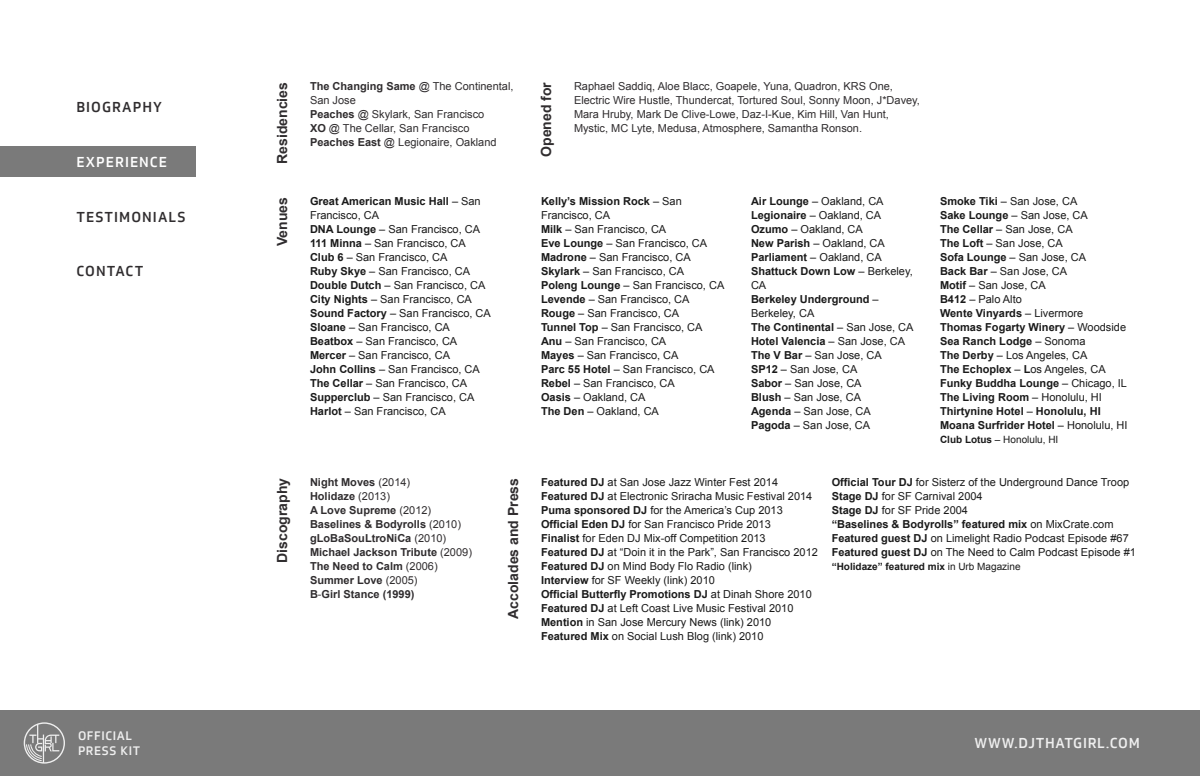
<style>
.page{position:relative;width:1200px;height:776px;background:#fff}
.page>*{position:absolute;margin:0;border:0;box-sizing:border-box;transform-origin:0 0}
.t1{font:700 14px "Arial";color:#302d2f}
.t2{font:500 14px "Soleto Trial";letter-spacing:.075em;color:#302d2f}
.t3{font:500 14px "Soleto Trial";letter-spacing:.05em;color:#efefef}
.t4{font:500 14px "Soleto Trial";letter-spacing:.075em;color:#fff}
.t5{font:500 12px/14.4px "Soleto Trial";letter-spacing:.05em;color:#efefef}
.t6{font:11px/14px "Arial";color:#1a1a1a}
.t7{font:700 11px/14px "Arial";color:#1a1a1a}
.t8{font:11px/14px "Arial";color:#302d2f}
.t9{font:700 11px/14px "Arial";color:#302d2f}
.t10{font:700 10px "Arial";color:#1a1a1a}
.t11{font:10px "Arial";color:#1a1a1a}
.s1{font-weight:700}
.s2{font-weight:400}
</style>
<div class="page">
<div style="left:0;top:710px;width:1200px;height:66px;background:#7a7a7a"></div>
<div style="left:0;top:146px;width:196px;height:31px;background:#7a7a7a"></div>
<p class="t2" style="left:76px;top:98px;width:87px">BIOGRAPHY</p>
<p class="t4" style="left:76px;top:153px;width:92px">EXPERIENCE</p>
<p class="t2" style="left:76px;top:208px;width:110px">TESTIMONIALS</p>
<p class="t2" style="left:76px;top:263px;width:68px">CONTACT</p>
<p class="t1" style="left:273px;top:164px;width:83px;rotate:-90deg">Residencies</p>
<p class="t1" style="left:537px;top:157px;width:76px;rotate:-90deg">Opened for</p>
<p class="t1" style="left:273px;top:246px;width:51px;rotate:-90deg">Venues</p>
<p class="t8" style="left:310px;top:80px;width:205px"><span class="s1">The Changing Same</span> @ The Continental,<br>San Jose<br><span class="s1">Peaches</span> @ Skylark, San Francisco<br><span class="s1">XO</span> @ The Cellar, San Francisco<br><span class="s1">Peaches East</span> @ Legionaire, Oakland</p>
<p class="t8" style="left:574px;top:80px;width:348px">Raphael Saddiq, Aloe Blacc, Goapele, Yuna, Quadron, KRS One, Electric Wire Hustle, Thundercat, Tortured Soul, Sonny Moon, J*Davey, Mara Hruby, Mark De Clive-Lowe, Daz-I-Kue, Kim Hill, Van Hunt, Mystic, MC Lyte, Medusa, Atmosphere, Samantha Ronson.</p>
<p class="t6" style="left:541px;top:194px;width:185px"><span class="s1">Kelly’s Mission Rock</span> – San<br>Francisco, CA<br><span class="s1">Milk</span> – San Francisco, CA<br><span class="s1">Eve Lounge</span> – San Francisco, CA<br><span class="s1">Madrone</span> – San Francisco, CA<br><span class="s1">Skylark</span> – San Francisco, CA<br><span class="s1">Poleng Lounge</span> – San Francisco, CA<br><span class="s1">Levende</span> – San Francisco, CA<br><span class="s1">Rouge</span> – San Francisco, CA<br><span class="s1">Tunnel Top</span> – San Francisco, CA<br><span class="s1">Anu</span> – San Francisco, CA<br><span class="s1">Mayes</span> – San Francisco, CA<br><span class="s1">Parc 55 Hotel</span> – San Francisco, CA<br><span class="s1">Rebel</span> – San Francisco, CA<br><span class="s1">Oasis</span> – Oakland, CA<br><span class="s1">The Den</span> – Oakland, CA</p>
<p class="t6" style="left:751px;top:194px;width:164px"><span class="s1">Air Lounge</span> – Oakland, CA<br><span class="s1">Legionaire</span> – Oakland, CA<br><span class="s1">Ozumo</span> – Oakland, CA<br><span class="s1">New Parish</span> – Oakland, CA<br><span class="s1">Parliament</span> – Oakland, CA<br><span class="s1">Shattuck Down Low</span> – Berkeley,<br>CA<br><span class="s1">Berkeley Underground</span> –<br>Berkeley, CA<br><span class="s1">The Continental</span> – San Jose, CA<br><span class="s1">Hotel Valencia</span> – San Jose, CA<br><span class="s1">The V Bar</span> – San Jose, CA<br><span class="s1">SP12</span> – San Jose, CA<br><span class="s1">Sabor</span> – San Jose, CA<br><span class="s1">Blush</span> – San Jose, CA<br><span class="s1">Agenda</span> – San Jose, CA<br><span class="s1">Pagoda</span> – San Jose, CA</p>
<p class="t7" style="left:940px;top:195px;width:189px">Smoke Tiki <span class="s2">– San Jose, CA<br></span>Sake Lounge <span class="s2">– San Jose, CA<br></span>The Cellar <span class="s2">– San Jose, CA<br></span>The Loft <span class="s2">– San Jose, CA<br></span>Sofa Lounge <span class="s2">– San Jose, CA<br></span>Back Bar <span class="s2">– San Jose, CA<br></span>Motif <span class="s2">– San Jose, CA<br></span>B412 <span class="s2">– Palo Alto<br></span>Wente Vinyards <span class="s2">– Livermore<br></span>Thomas Fogarty Winery <span class="s2">– Woodside<br></span>Sea Ranch Lodge <span class="s2">– Sonoma<br></span>The Derby <span class="s2">– Los Angeles, CA<br></span>The Echoplex <span class="s2">–</span> L<span class="s2">os Angeles, CA<br></span>Funky Buddha Lounge <span class="s2">– Chicago, IL<br></span>The Living Room <span class="s2">– Honolulu, HI<br></span>Thirtynine Hotel <span class="s2">–</span> Honolulu, HI<br>Moana Surfrider Hotel <span class="s2">– Honolulu, HI</span></p>
<p class="t11" style="left:940px;top:433px;width:120px"><span class="s1">Club Lotus</span> – Honolulu, HI</p>
<p class="t6" style="left:832px;top:475px;width:306px"><span class="s1">Official Tour DJ</span> for Sisterz of the Underground Dance Troop <span class="s1">Stage DJ</span> for SF Carnival 2004<br><span class="s1">Stage DJ</span> for SF Pride 2004<br><span class="s1">“Baselines &amp; Bodyrolls” featured mix</span> on MixCrate.com <span class="s1">Featured guest DJ</span> on Limelight Radio Podcast Episode #67<br><span class="s1">Featured guest DJ</span> on The Need to Calm Podcast Episode #1</p>
<p class="t10" style="left:832px;top:560px;width:190px">“Holidaze” featured mix <span class="s2">in Urb Magazine</span></p>
<p class="t6" style="left:310px;top:194px;width:182px"><span class="s1">Great American Music Hall</span> – San<br>Francisco, CA<br><span class="s1">DNA Lounge</span> – San Francisco, CA<br><span class="s1">111 Minna</span> – San Francisco, CA<br><span class="s1">Club 6</span> – San Francisco, CA<br><span class="s1">Ruby Skye</span> – San Francisco, CA<br><span class="s1">Double Dutch</span> – San Francisco, CA<br><span class="s1">City Nights</span> – San Francisco, CA<br><span class="s1">Sound Factory</span> – San Francisco, CA<br><span class="s1">Sloane</span> – San Francisco, CA<br><span class="s1">Beatbox</span> – San Francisco, CA<br><span class="s1">Mercer</span> – San Francisco, CA<br><span class="s1">John Collins</span> – San Francisco, CA<br><span class="s1">The Cellar</span> – San Francisco, CA<br><span class="s1">Supperclub</span> – San Francisco, CA<br><span class="s1">Harlot</span> – San Francisco, CA</p>
<p class="t9" style="left:310px;top:476px;width:164px">Night Moves <span class="s2">(2014)<br></span>Holidaze <span class="s2">(2013)<br></span>A Love Supreme <span class="s2">(2012)<br></span>Baselines &amp; Bodyrolls <span class="s2">(2010) </span>gLoBaSouLtroNiCa <span class="s2">(2010)<br></span>Michael Jackson Tribute <span class="s2">(2009)<br></span>The Need to Calm <span class="s2">(2006)<br></span>Summer Love <span class="s2">(2005)<br></span>B<span class="s2">-</span>Girl Stance (1999)</p>
<p class="t6" style="left:541px;top:475px;width:278px"><span class="s1">Featured DJ</span> at San Jose Jazz Winter Fest 2014<br><span class="s1">Featured DJ</span> at Electronic Sriracha Music Festival 2014<br><span class="s1">Puma sponsored DJ</span> for the America’s Cup 2013<br><span class="s1">Official Eden DJ</span> for San Francisco Pride 2013<br><span class="s1">Finalist</span> for Eden DJ Mix-off Competition 2013<br><span class="s1">Featured DJ</span> at “Doin it in the Park”, San Francisco 2012<br><span class="s1">Featured DJ</span> on Mind Body Flo Radio (link)<br><span class="s1">Interview</span> for SF Weekly (link) 2010<br><span class="s1">Official Butterfly Promotions DJ</span> at Dinah Shore 2010<br><span class="s1">Featured DJ</span> at Left Coast Live Music Festival 2010<br><span class="s1">Mention</span> in San Jose Mercury News (link) 2010<br><span class="s1">Featured Mix</span> on Social Lush Blog (link) 2010</p>
<p class="t1" style="left:273px;top:563px;width:86px;rotate:-90deg">Discography</p>
<p class="t1" style="left:504px;top:619px;width:142px;rotate:-90deg">Accolades and Press</p>
<p class="t5" style="left:78px;top:729px;width:64px">OFFICIAL<br>PRESS KIT</p>
<p class="t3" style="left:975px;top:735px;width:167px">WWW.DJTHATGIRL.COM</p>
</div>
